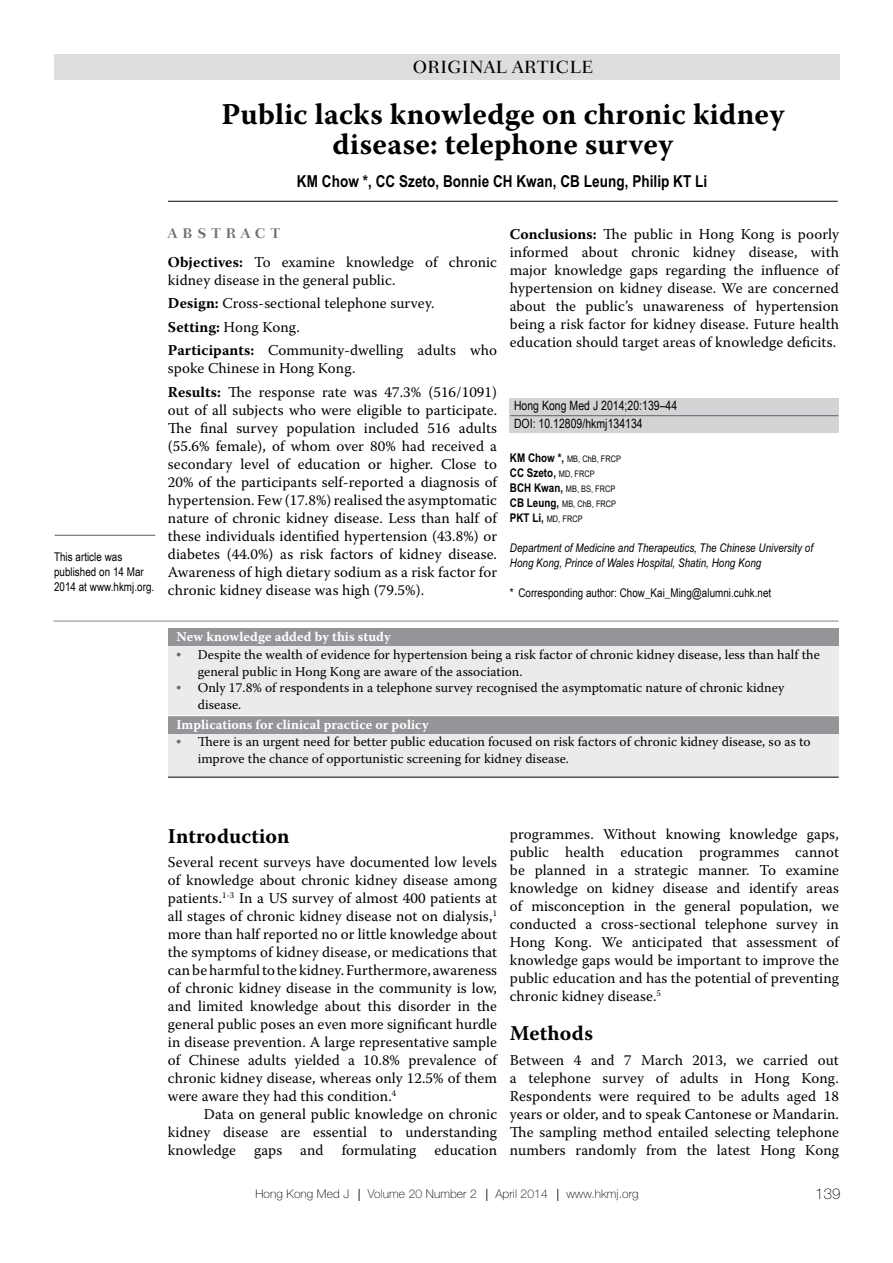
<style>
.page{position:relative;width:893px;height:1263px;background:#fff}
.page>*{position:absolute;margin:0;border:0;box-sizing:border-box;transform-origin:0 0}
.t1{font:700 30px/30px "Warnock Pro";letter-spacing:.005em;color:#000;text-align:center}
.t2{font:700 21px "Warnock Pro";letter-spacing:.005em;color:#000}
.t3{font:500 18px "Fairfield LH";color:#000}
.t4{font:700 16.5px "Arial Narrow";letter-spacing:.005em;color:#000}
.t5{font:15px/18px "Warnock Pro";letter-spacing:.005em;color:#000;text-align:justify}
.t6{font:100 15px "Helvetica Neue";color:#000}
.t7{font:700 14.25px "Fairfield LH";letter-spacing:.35em;color:#6d6e71}
.t8{font:13.5px/16.5px "Warnock Pro";letter-spacing:.005em;color:#000}
.t9{font:700 13.5px "Warnock Pro";letter-spacing:.005em;color:#fff}
.t10{font:12.75px/18px "Arial Narrow";letter-spacing:.005em;color:#000}
.t11{font:italic 12px/15px "Arial Narrow";letter-spacing:.005em;color:#000}
.t12{font:12px/15px "Arial Narrow";letter-spacing:.005em;color:#000}
.t13{font:100 12px "Helvetica Neue";letter-spacing:.01em;color:#000}
.t14{font:700 12px "Arial Narrow";letter-spacing:.005em;color:#000}
.t15{font:9px/15px "Arial Narrow";letter-spacing:.005em;color:#000;text-align:justify}
.s1{font-weight:700}
.s2{font-weight:700;font-size:12px}
.s3{font-weight:400;font-size:9px}
.s4{font-family:"Times";color:#6d6e71}
</style>
<div class="page">
<div style="left:510px;top:399px;width:329px;height:34px;background:#d1d3d4"></div>
<hr style="left:168px;top:201px;width:670px;height:1px;background:#000">
<hr style="left:54px;top:621px;width:784px;height:1px;background:#808285">
<div style="left:168px;top:628px;width:671px;height:149px;background:#ebebec"></div>
<div style="left:168px;top:628px;width:671px;height:17px;background:#939598"></div>
<div style="left:168px;top:716px;width:671px;height:17px;background:#939598"></div>
<hr style="left:168px;top:715px;width:671px;height:1px;background:#fff">
<hr style="left:168px;top:777px;width:671px;height:1px;background:#000">
<div style="left:54px;top:54px;width:785px;height:26px;background:#dcddde"></div>
<hr style="left:510px;top:415px;width:328px;height:1px;background:#6d6e71">
<hr style="left:55px;top:535px;width:100px;height:1px;background:#6d6e71">
<p class="t3" style="left:413px;top:57px;width:18px">ORIGINAL</p>
<p class="t3" style="left:512px;top:57px;width:15px">ARTICLE</p>
<h1 class="t1" style="left:221px;top:99px;width:564px">Public lacks knowledge on chronic kidney disease: telephone survey</h1>
<p class="t4" style="left:297px;top:172px;width:412px">KM Chow *, CC Szeto, Bonnie CH Kwan, CB Leung, Philip KT Li</p>
<p class="t12" style="left:54px;top:548px;width:102px">This article was published on 14 Mar<br>2014 at www.hkmj.org.</p>
<p class="t7" style="left:168px;top:225px;width:113px">ABSTRACT</p>
<p class="t5" style="left:168px;top:252px;width:331px"><span class="s1">Objectives:</span> To examine knowledge of chronic kidney disease in the general public.</p>
<p class="t5" style="left:168px;top:291px;width:331px;line-height:23.5px;text-align:left"><span class="s1">Design:</span> Cross-sectional telephone survey.<br><span class="s1">Setting:</span> Hong Kong.<br><span class="s1">Participants:</span> Community-dwelling adults who</p>
<p class="t5" style="left:168px;top:356px;width:331px;line-height:23.5px">spoke Chinese in Hong Kong.<br><span class="s1">Results:</span> The response rate was 47.3% (516/1091)</p>
<p class="t5" style="left:168px;top:400px;width:331px">out of all subjects who were eligible to participate.<br>The final survey population included 516 adults (55.6% female), of whom over 80% had received a secondary level of education or higher. Close to 20% of the participants self-reported a diagnosis of hypertension. Few (17.8%) realised the asymptomatic nature of chronic kidney disease. Less than half of these individuals identified hypertension (43.8%) or diabetes (44.0%) as risk factors of kidney disease.<br>Awareness of high dietary sodium as a risk factor for chronic kidney disease was high (79.5%).</p>
<p class="t5" style="left:510px;top:224px;width:331px"><span class="s1">Conclusions:</span> The public in Hong Kong is poorly informed about chronic kidney disease, with major knowledge gaps regarding the influence of hypertension on kidney disease. We are concerned about the public’s unawareness of hypertension being a risk factor for kidney disease. Future health education should target areas of knowledge deficits.</p>
<p class="t10" style="left:514px;top:396px;width:165px">Hong Kong Med J 2014;20:139–44<br>DOI: 10.12809/hkmj134134</p>
<p class="t15" style="left:510px;top:451px;width:113px"><span class="s2">KM Chow *,</span> MB, ChB, FRCP</p>
<p class="t14" style="left:510px;top:466px;width:86px">CC Szeto, <span class="s3">MD, FRCP</span></p>
<p class="t15" style="left:510px;top:481px;width:108px"><span class="s2">BCH Kwan,</span> MB, BS, FRCP <span class="s2">CB Leung,</span> MB, ChB, FRCP <span class="s2">PKT Li,</span> MD, FRCP</p>
<p class="t11" style="left:510px;top:540px;width:305px">Department of Medicine and Therapeutics, The Chinese University of<br>Hong Kong, Prince of Wales Hospital, Shatin, Hong Kong</p>
<p class="t12" style="left:510px;top:585px;width:263px">* Corresponding author: Chow_Kai_Ming@alumni.cuhk.net</p>
<p class="t9" style="left:176px;top:629px;width:216px">New knowledge added by this study</p>
<p class="t8" style="left:198px;top:646px;width:624px;text-indent:-21px"><span class="s4">•</span> Despite the wealth of evidence for hypertension being a risk factor of chronic kidney disease, less than half the general public in Hong Kong are aware of the association.</p>
<p class="t8" style="left:198px;top:679px;width:588px;text-indent:-21px"><span class="s4">•</span> Only 17.8% of respondents in a telephone survey recognised the asymptomatic nature of chronic kidney disease.</p>
<p class="t9" style="left:176px;top:716px;width:254px">Implications for clinical practice or policy</p>
<p class="t8" style="left:198px;top:733px;width:614px;text-indent:-21px"><span class="s4">•</span> There is an urgent need for better public education focused on risk factors of chronic kidney disease, so as to improve the chance of opportunistic screening for kidney disease.</p>
<h2 class="t2" style="left:168px;top:823px;width:123px">Introduction</h2>
<p class="t5" style="left:168px;top:853px;width:331px">Several recent surveys have documented low levels of knowledge about chronic kidney disease among patients.<sup>1-3</sup> In a US survey of almost 400 patients at all stages of chronic kidney disease not on dialysis,<sup>1 </sup>more than half reported no or little knowledge about the symptoms of kidney disease, or medications that can be harmful to the kidney. Furthermore, awareness of chronic kidney disease in the community is low, and limited knowledge about this disorder in the general public poses an even more significant hurdle in disease prevention. A large representative sample of Chinese adults yielded a 10.8% prevalence of chronic kidney disease, whereas only 12.5% of them were aware they had this condition.<sup>4</sup></p>
<p class="t5" style="left:168px;top:1105px;width:331px;text-indent:36px">Data on general public knowledge on chronic kidney disease are essential to understanding knowledge gaps and formulating education</p>
<p class="t5" style="left:510px;top:825px;width:331px">programmes. Without knowing knowledge gaps, public health education programmes cannot be planned in a strategic manner. To examine knowledge on kidney disease and identify areas of misconception in the general population, we conducted a cross-sectional telephone survey in Hong Kong. We anticipated that assessment of knowledge gaps would be important to improve the public education and has the potential of preventing chronic kidney disease.<sup>5</sup></p>
<h2 class="t2" style="left:510px;top:1021px;width:85px">Methods</h2>
<p class="t5" style="left:510px;top:1050px;width:331px">Between 4 and 7 March 2013, we carried out a telephone survey of adults in Hong Kong.<br>Respondents were required to be adults aged 18 years or older, and to speak Cantonese or Mandarin.<br>The sampling method entailed selecting telephone numbers randomly from the latest Hong Kong</p>
<p class="t13" style="left:255px;top:1187px;width:385px">Hong Kong Med J ⎥ Volume 20 Number 2 ⎥ April 2014 ⎥ www.hkmj.org</p>
<p class="t6" style="left:815px;top:1186px;width:27px">139</p>
</div>
